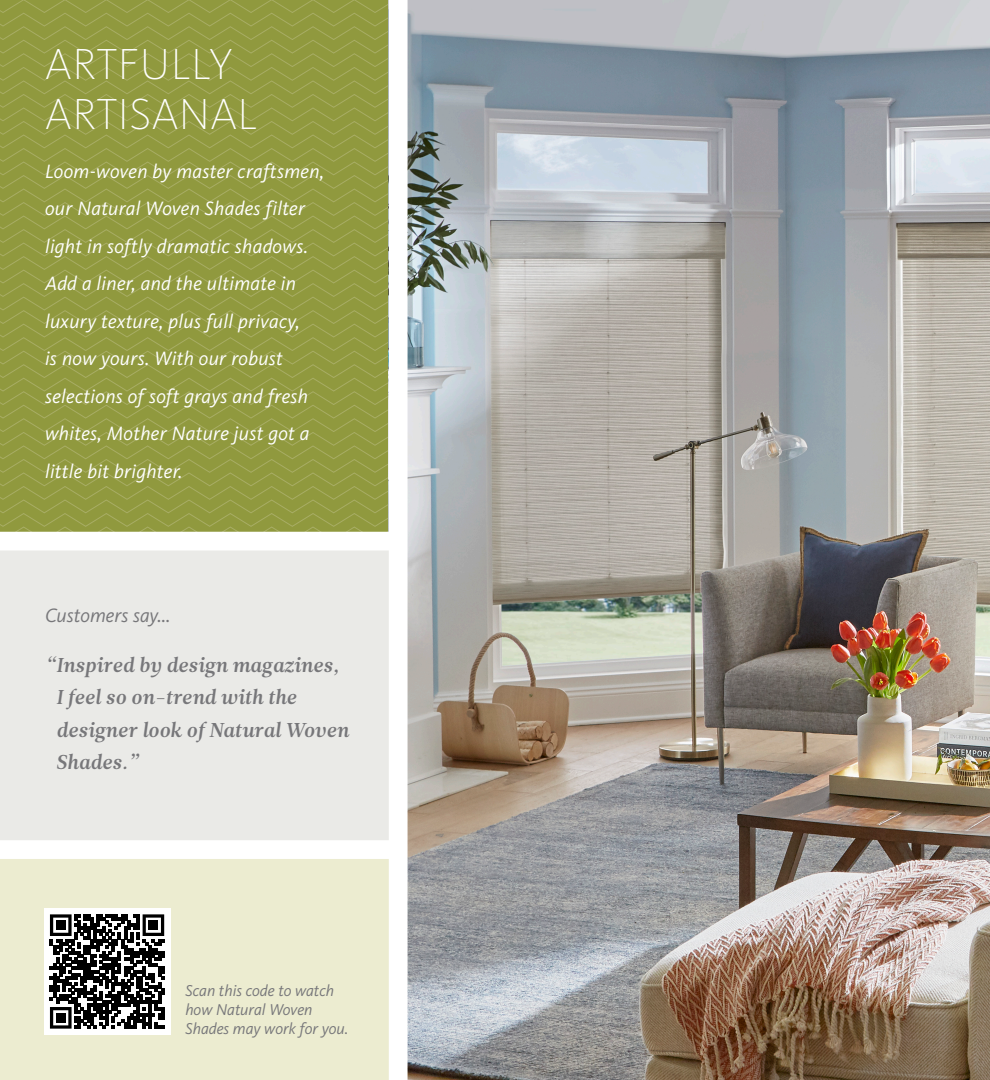
<style>
.page{position:relative;width:990px;height:1080px;background:#fff}
.page>*{position:absolute;margin:0;border:0;box-sizing:border-box;transform-origin:0 0}
.HEADLINE{font:200 45px/50px "Kievit OT";letter-spacing:.01em;color:#fff}
.Headline_SubText{font:italic 20px/37.5px "Kievit OT";letter-spacing:.015em;color:#fff}
.t1{font:20px/32.5px "Leitura News Italic 3";color:#77777a}
.t2{font:italic 20px "Kievit OT";color:#77777a}
.t3{font:italic 16.25px/18.8px "Kievit OT";color:#77777a}
</style>
<div class="page">
<svg style="left:0;top:0;width:389px;height:532px;background:#929a41"></svg>
<img style="left:408px;top:0;width:582px;height:1080px">
<div style="left:0;top:540px;width:398px;height:310px;background:#eaeae7"></div>
<div style="left:0;top:850px;width:398px;height:230px;background:#ececd0"></div>
<div style="left:389px;top:0;width:19px;height:1080px;background:#fff"></div>
<div style="left:0;top:532px;width:395px;height:18px;background:#fff"></div>
<div style="left:0;top:840px;width:398px;height:19px;background:#fff"></div>
<div style="left:44px;top:908px;width:126px;height:127px;background:#fff"></div>
<svg style="left:50px;top:914px;width:114px;height:115px"></svg>
<div style="left:56px;top:921px;width:9px;height:9px;background:#000"></div>
<div style="left:149px;top:921px;width:9px;height:9px;background:#000"></div>
<div style="left:56px;top:1013px;width:9px;height:9px;background:#000"></div>
<p class="HEADLINE" style="left:45px;top:39px;width:214px">ARTFULLY<br>ARTISANAL</p>
<p class="Headline_SubText" style="left:45px;top:152px;width:281px">Loom-woven by master craftsmen, our Natural Woven Shades filter light in softly dramatic shadows.<br>Add a liner, and the ultimate in luxury texture, plus full privacy,<br>is now yours. With our robust selections of soft grays and fresh whites, Mother Nature just got a little bit brighter.</p>
<p class="t2" style="left:45px;top:603px;width:127px">Customers say...</p>
<p class="t1" style="left:56px;top:649px;width:294px;text-indent:-11px">“Inspired by design magazines,<br>I feel so on-trend with the designer look of Natural Woven<br>Shades.”</p>
<p class="t3" style="left:185px;top:981px;width:165px">Scan this code to watch how Natural Woven<br>Shades may work for you.</p>
</div>
